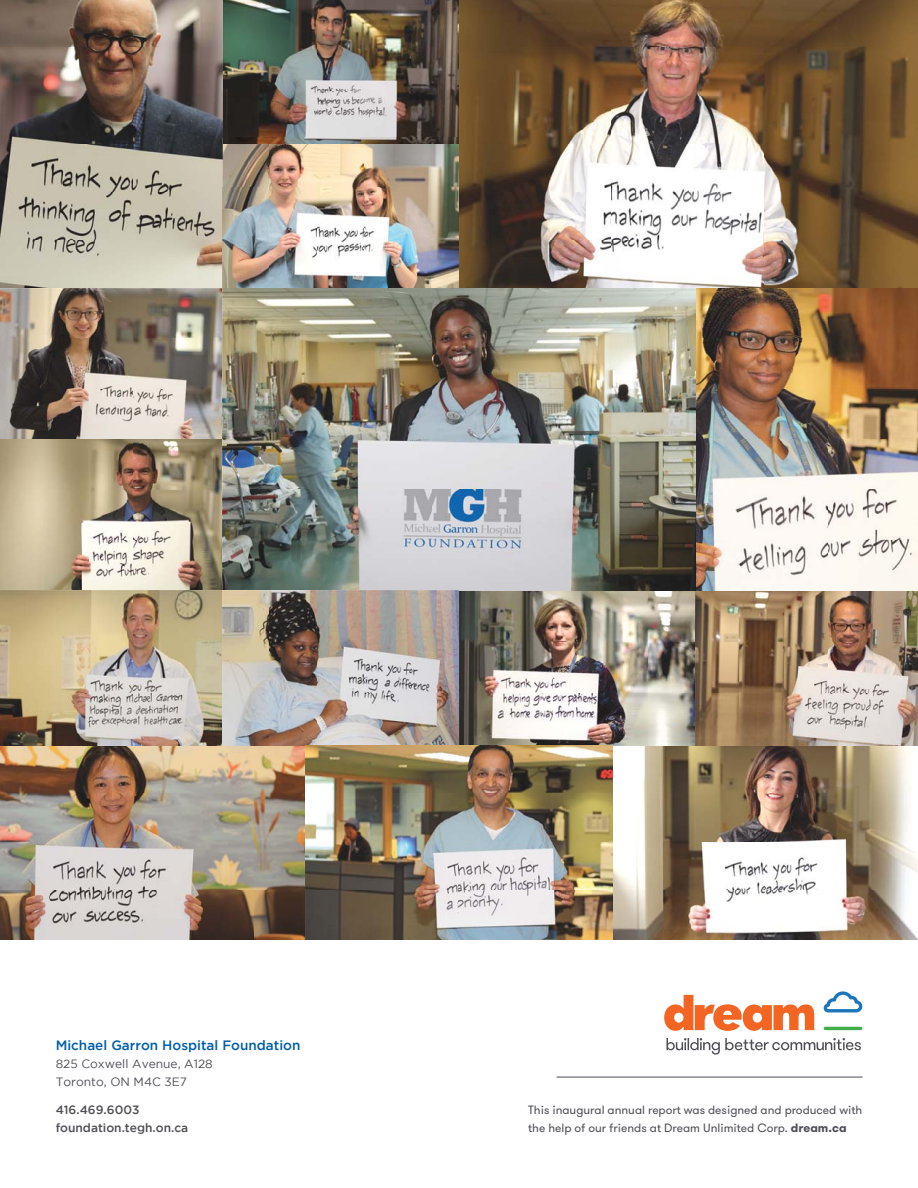
<style>
.page{position:relative;width:918px;height:1188px;background:#fff}
.page>*{position:absolute;margin:0;border:0;box-sizing:border-box;transform-origin:0 0}
.t1{font:500 13.5px "Gotham";color:#005daa}
.t2{font:12px/18px "GT Walsheim";color:#4f4d55}
.t3{font:12px/18px "Gotham";color:#4f4d55}
.t4{font:500 12px/18px "Gotham";color:#4f4d55}
.s1{font-weight:700}
</style>
<div class="page">
<img style="left:0;top:591px;width:918px;height:348px">
<img style="left:459px;top:0;width:459px;height:289px">
<svg style="left:666px;top:1038px;width:195px;height:17px"></svg>
<svg style="left:664px;top:995px;width:150px;height:36px"></svg>
<hr style="left:824px;top:1027px;width:38px;height:3px;background:#41ad49;border-radius:2px">
<svg style="left:824px;top:991px;width:38px;height:21px"></svg>
<img style="left:0;top:0;width:223px;height:591px">
<img style="left:223px;top:92px;width:47px;height:197px">
<img style="left:270px;top:144px;width:142px;height:44px">
<img style="left:412px;top:144px;width:47px;height:44px">
<img style="left:270px;top:188px;width:189px;height:101px">
<img style="left:223px;top:289px;width:695px;height:302px">
<hr style="left:557px;top:1077px;width:305px;height:1px;background:#4f4d55">
<img style="left:613px;top:745px;width:1px;height:194px">
<img style="left:223px;top:0;width:236px;height:92px">
<img style="left:270px;top:92px;width:189px;height:46px">
<img style="left:223px;top:138px;width:236px;height:6px">
<p class="t1" style="left:56px;top:1040px;width:246px">Michael Garron Hospital Foundation</p>
<p class="t3" style="left:56px;top:1055px;width:159px">825 Coxwell Avenue, A128<br>Toronto, ON M4C 3E7</p>
<p class="t4" style="left:56px;top:1102px;width:134px">416.469.6003 foundation.tegh.on.ca</p>
<p class="t2" style="left:528px;top:1102px;width:336px">This inaugural annual report was designed and produced with the help of our friends at Dream Unlimited Corp. <span class="s1">dream.ca</span></p>
</div>
